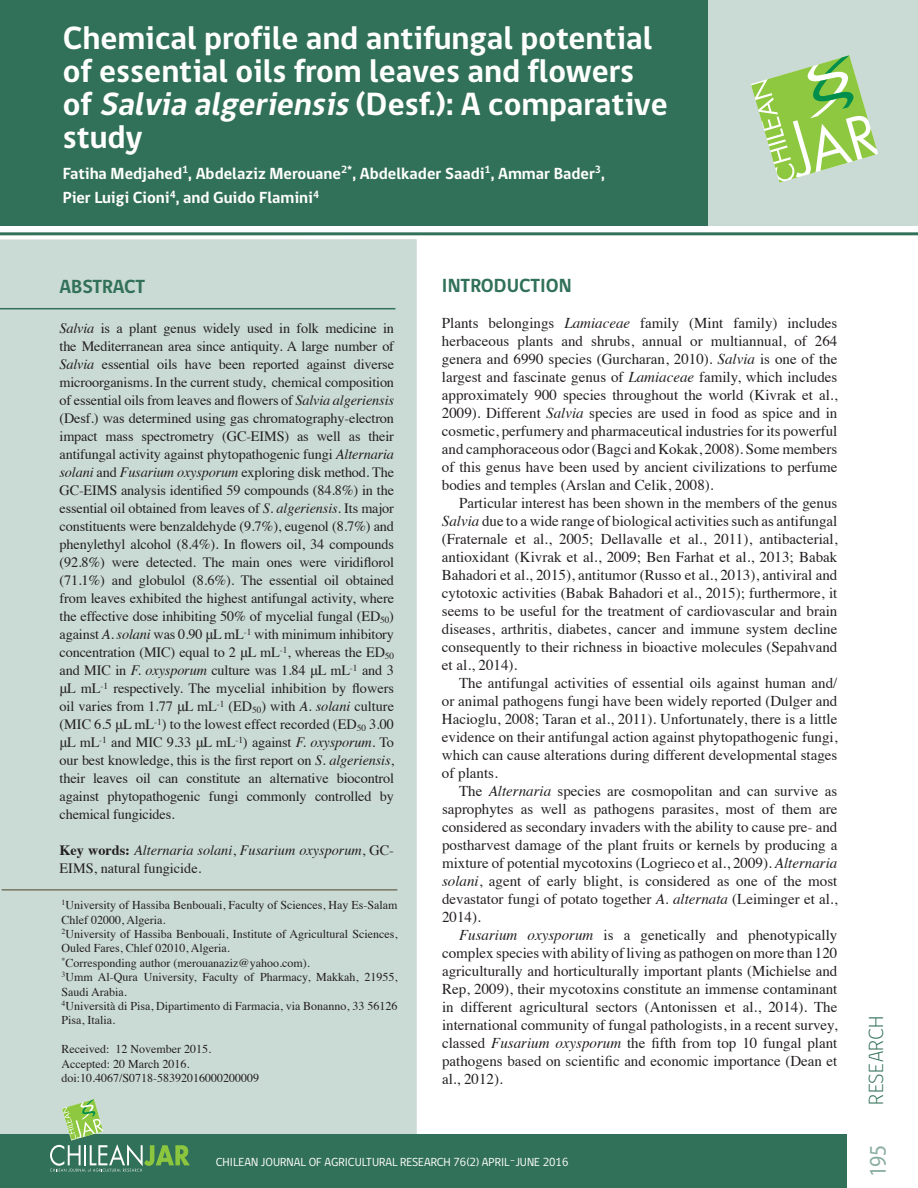
<style>
.page{position:relative;width:918px;height:1188px;background:#fff}
.page>*{position:absolute;margin:0;border:0;box-sizing:border-box;transform-origin:0 0}
.t1{font:700 33px/33px "gob CL";color:#fff}
.t2{font:24px "Myriad Pro";color:#8baea1;scale:.9 1}
.t3{font:300 21px "gob CL";letter-spacing:.025em;color:#327159}
.t4{font:700 19.5px "gob CL";color:#327159}
.t5{font:700 19.5px "gob CL";letter-spacing:-.02em;color:#327159}
.t6{font:700 16.5px/24.8px "gob CL";color:#fff}
.t7{font:15px/18px "Times";color:#231f20;text-align:justify}
.t8{font:14.25px/18px "Times";letter-spacing:-.01em;color:#231f20;text-align:justify}
.t9{font:italic 14.25px/18px "Times";color:#231f20}
.t10{font:12px/14.4px "Times";color:#231f20}
.t11{font:12px "gob CL";color:#fff}
.s1{font-style:italic}
.s2{font-weight:700;font-style:normal}
.s3{font-style:normal}
</style>
<div class="page">
<div style="left:0;top:239px;width:417px;height:895px;background:#cadad5"></div>
<hr style="left:0;top:232px;width:918px;height:3px;background:#327159">
<div style="left:0;top:1134px;width:846px;height:54px;background:#327159"></div>
<hr style="left:0;top:308px;width:395px;height:1px;background:#327159">
<div style="left:0;top:0;width:709px;height:225px;background:#327159"></div>
<div style="left:709px;top:0;width:209px;height:225px;background:#cadad5"></div>
<svg style="left:751px;top:55px;width:127px;height:128px"></svg>
<svg style="left:50px;top:1099px;width:140px;height:73px"></svg>
<hr style="left:2px;top:889px;width:395px;height:2px;background:#767561">
<h1 class="t1" style="left:63px;top:23px;width:607px">Chemical profile and antifungal potential of essential oils from leaves and flowers of <span class="s1">Salvia algeriensis</span>(Desf.): A comparative study</h1>
<p class="t6" style="left:63px;top:161px;width:544px">Fatiha Medjahed<sup>1</sup>, Abdelaziz Merouane<sup>2*</sup>, Abdelkader Saadi<sup>1</sup>, Ammar Bader<sup>3</sup>,<br>Pier Luigi Cioni<sup>4</sup>, and Guido Flamini<sup>4</sup></p>
<h3 class="t5" style="left:60px;top:273px;width:87px">ABSTRACT</h3>
<p class="t8" style="left:60px;top:318px;width:336px"><span class="s1">Salvia</span> is a plant genus widely used in folk medicine in the Mediterranean area since antiquity. A large number of <span class="s1">Salvia</span> essential oils have been reported against diverse microorganisms. In the current study, chemical composition of essential oils from leaves and flowers of <span class="s1">Salvia algeriensis </span>(Desf.) was determined using gas chromatography-electron impact mass spectrometry (GC-EIMS) as well as their antifungal activity against phytopathogenic fungi <span class="s1">Alternaria solani</span> and <span class="s1">Fusarium oxysporum</span> exploring disk method. The GC-EIMS analysis identified 59 compounds (84.8%) in the essential oil obtained from leaves of <span class="s1">S. algeriensis</span>. Its major constituents were benzaldehyde (9.7%), eugenol (8.7%) and phenylethyl alcohol (8.4%). In flowers oil, 34 compounds (92.8%) were detected. The main ones were viridiflorol (71.1%) and globulol (8.6%). The essential oil obtained from leaves exhibited the highest antifungal activity, where the effective dose inhibiting 50% of mycelial fungal (ED<sub>50</sub>) against <span class="s1">A. solani</span> was 0.90 μL mL<sup>-1</sup> with minimum inhibitory concentration (MIC) equal to 2 μL mL<sup>-1</sup>, whereas the ED<sub>50 </sub>and MIC in <span class="s1">F. oxysporum</span> culture was 1.84 μL mL<sup>-1</sup> and 3 μL mL<sup>-1</sup> respectively. The mycelial inhibition by flowers oil varies from 1.77 μL mL<sup>-1</sup> (ED<sub>50</sub>) with <span class="s1">A. solani</span> culture (MIC 6.5 μL mL<sup>-1</sup>) to the lowest effect recorded (ED<sub>50</sub> 3.00 μL mL<sup>-1</sup> and MIC 9.33 μL mL<sup>-1</sup>) against <span class="s1">F. oxysporum</span>. To our best knowledge, this is the first report on <span class="s1">S. algeriensis</span>, their leaves oil can constitute an alternative biocontrol against phytopathogenic fungi commonly controlled by chemical fungicides.</p>
<p class="t9" style="left:60px;top:841px;width:336px"><span class="s2">Key words:</span> Alternaria solani<span class="s3">,</span> Fusarium oxysporum<span class="s3">, GC-<br>EIMS, natural fungicide.</span></p>
<p class="t10" style="left:61px;top:897px;width:337px"><sup>1</sup>University of Hassiba Benbouali, Faculty of Sciences, Hay Es-Salam Chlef 02000, Algeria.<br><sup>2</sup>University of Hassiba Benbouali, Institute of Agricultural Sciences, Ouled Fares, Chlef 02010, Algeria.<br><sup>*</sup>Corresponding author (merouanaziz@yahoo.com).<br><sup>3</sup>Umm Al-Qura University, Faculty of Pharmacy, Makkah, 21955, Saudi Arabia.<br><sup>4</sup>Università di Pisa, Dipartimento di Farmacia, via Bonanno, 33 56126<br>Pisa, Italia.</p>
<p class="t10" style="left:61px;top:1041px;width:199px">Received: 12 November 2015.<br>Accepted: 20 March 2016. doi:10.4067/S0718-58392016000200009</p>
<h3 class="t4" style="left:442px;top:272px;width:131px">INTRODUCTION</h3>
<p class="t7" style="left:442px;top:313px;width:397px">Plants belongings <span class="s1">Lamiaceae</span> family (Mint family) includes herbaceous plants and shrubs, annual or multiannual, of 264 genera and 6990 species (Gurcharan, 2010). <span class="s1">Salvia</span> is one of the largest and fascinate genus of <span class="s1">Lamiaceae</span> family, which includes approximately 900 species throughout the world (Kivrak et al., 2009). Different <span class="s1">Salvia</span> species are used in food as spice and in cosmetic, perfumery and pharmaceutical industries for its powerful and camphoraceous odor (Bagci and Kokak, 2008). Some members of this genus have been used by ancient civilizations to perfume bodies and temples (Arslan and Celik, 2008).</p>
<p class="t7" style="left:442px;top:493px;width:397px;text-indent:17px">Particular interest has been shown in the members of the genus <span class="s1">Salvia</span> due to a wide range of biological activities such as antifungal (Fraternale et al., 2005; Dellavalle et al., 2011), antibacterial, antioxidant (Kivrak et al., 2009; Ben Farhat et al., 2013; Babak Bahadori et al., 2015), antitumor (Russo et al., 2013), antiviral and cytotoxic activities (Babak Bahadori et al., 2015); furthermore, it seems to be useful for the treatment of cardiovascular and brain diseases, arthritis, diabetes, cancer and immune system decline consequently to their richness in bioactive molecules (Sepahvand et al., 2014).</p>
<p class="t7" style="left:442px;top:673px;width:397px;text-indent:17px">The antifungal activities of essential oils against human and/ or animal pathogens fungi have been widely reported (Dulger and Hacioglu, 2008; Taran et al., 2011). Unfortunately, there is a little evidence on their antifungal action against phytopathogenic fungi, which can cause alterations during different developmental stages of plants.</p>
<p class="t7" style="left:442px;top:781px;width:397px;text-indent:17px">The <span class="s1">Alternaria</span> species are cosmopolitan and can survive as saprophytes as well as pathogens parasites, most of them are considered as secondary invaders with the ability to cause pre- and postharvest damage of the plant fruits or kernels by producing a mixture of potential mycotoxins (Logrieco et al., 2009). <span class="s1">Alternaria solani</span>, agent of early blight, is considered as one of the most devastator fungi of potato together <span class="s1">A. alternata</span> (Leiminger et al., 2014).</p>
<p class="t7" style="left:442px;top:925px;width:397px;text-indent:17px"><span class="s1">Fusarium oxysporum</span> is a genetically and phenotypically complex species with ability of living as pathogen on more than 120 agriculturally and horticulturally important plants (Michielse and Rep, 2009), their mycotoxins constitute an immense contaminant in different agricultural sectors (Antonissen et al., 2014). The international community of fungal pathologists, in a recent survey, classed <span class="s1">Fusarium oxysporum</span> the fifth from top 10 fungal plant pathogens based on scientific and economic importance (Dean et al., 2012).</p>
<p class="t11" style="left:82px;top:1153px;width:354px">CHILEAN JOURNAL OF AGRI ULTURAL RESEARCH 76(2) APRIL-JUNE 2016</p>
<p class="t11" style="left:216px;top:1153px;width:354px">CHILEAN JOURNAL OF AGRICULTURAL RESEARCH 76(2) APRIL-JUNE 2016</p>
<h3 class="t3" style="left:862px;top:1105px;width:91px;rotate:-90deg">RESEARCH</h3>
<h2 class="t2" style="left:863px;top:1177px;width:38px;rotate:-90deg">195</h2>
</div>
